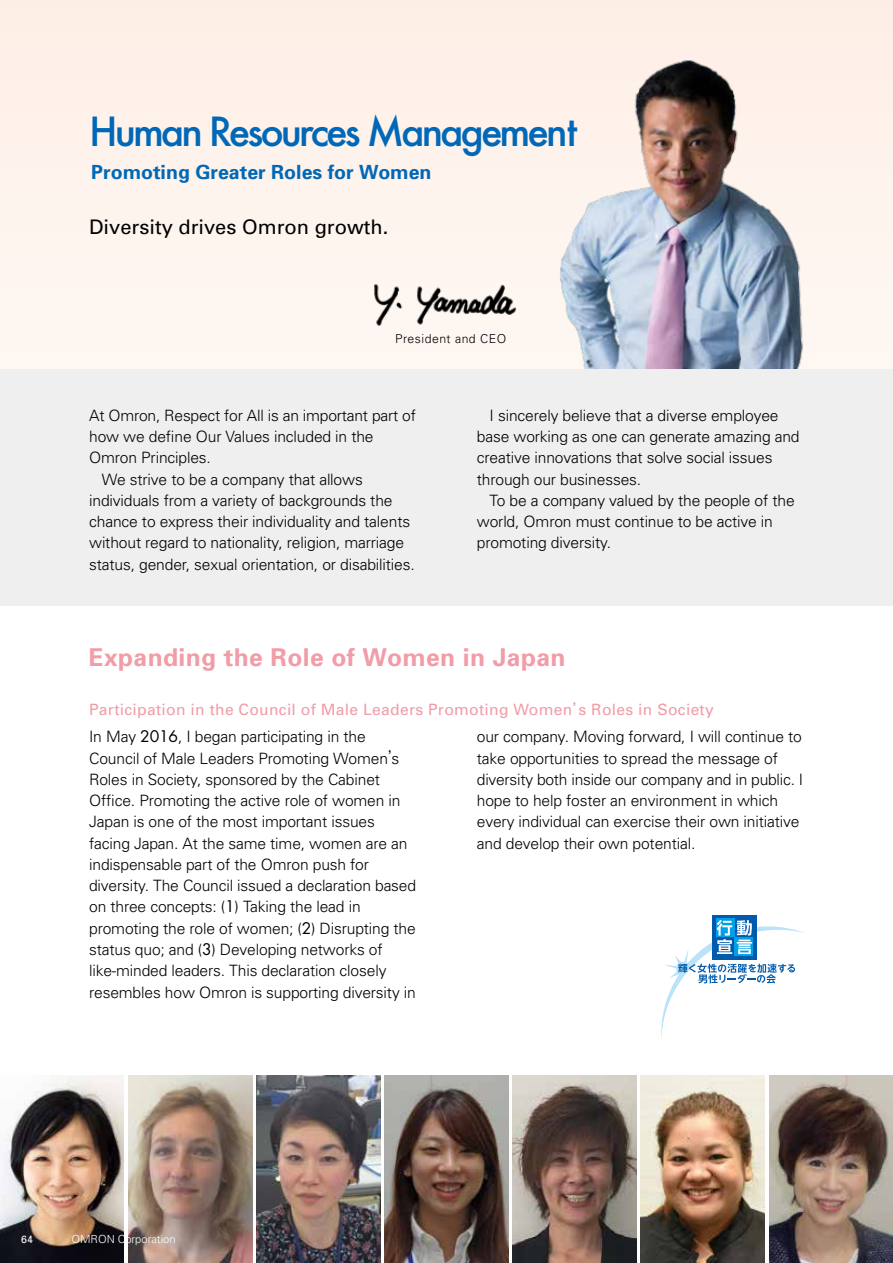
<style>
.page{position:relative;width:893px;height:1263px;background:#fff}
.page>*{position:absolute;margin:0;border:0;box-sizing:border-box;transform-origin:0 0}
.t1{font:500 39px "Futura";letter-spacing:-.075em;color:#0068b7}
.t2{font:700 24.6px "Univers";letter-spacing:.015em;color:#f19ca7}
.t3{font:20.1px "Univers";color:#000}
.t4{font:700 19.5px "Univers";color:#0068b7}
.t5{font:300 15.6px/21.3px "Univers";letter-spacing:-.01em;color:#000}
.t6{font:15.6px/27.5px "Univers";letter-spacing:.02em;color:#f19ca7}
.t7{font:300 12.3px "Univers";letter-spacing:.04em;color:#000}
.t8{font:300 11.1px "Univers";color:#fff}
.t9{font:10.5px "Univers";color:#fff}
.s1{font-family:"Gothic MB101 Pro";font-weight:500;font-size:14.85px}
.s2{font-weight:300;color:#000}
.s3{font-family:"Futura";color:#000}
.s4{font-family:"Gothic BBB Pro";font-weight:500;font-size:14.85px}
.s5{font-family:"Futura";font-weight:400}
</style>
<div class="page">
<div style="left:0;top:0;width:893px;height:383px;background:#fef3ed"></div>
<div style="left:0;top:369px;width:893px;height:237px;background:#efefef"></div>
<img style="left:560px;top:60px;width:243px;height:309px">
<div style="left:712px;top:915px;width:45px;height:44px;background:#005bac"></div>
<div style="left:716px;top:919px;width:19px;height:18px;background:#00a0e9"></div>
<svg style="left:661px;top:920px;width:143px;height:118px"></svg>
<img style="left:374px;top:284px;width:142px;height:42px">
<img style="left:384px;top:1076px;width:124px;height:187px">
<img style="left:256px;top:1076px;width:124px;height:187px">
<img style="left:128px;top:1076px;width:124px;height:187px">
<img style="left:641px;top:1076px;width:124px;height:187px">
<img style="left:769px;top:1076px;width:124px;height:187px">
<img style="left:513px;top:1076px;width:124px;height:187px">
<img style="left:0;top:1076px;width:124px;height:187px">
<h1 class="t1" style="left:89px;top:105px;width:490px">Human Resources Management</h1>
<p class="t4" style="left:91px;top:160px;width:342px">Promoting Greater Roles for Women</p>
<p class="t3" style="left:89px;top:214px;width:301px">Diversity drives Omron growth.</p>
<p class="t7" style="left:395px;top:331px;width:113px">President and CEO</p>
<p class="t5" style="left:89px;top:404px;width:328px">At Omron, Respect for All is an important part of</p>
<p class="t5" style="left:89px;top:425px;width:286px">how we define Our Values included in the</p>
<p class="t5" style="left:89px;top:447px;width:123px">Omron Principles.</p>
<p class="t5" style="left:102px;top:468px;width:262px">We strive to be a company that allows</p>
<p class="t5" style="left:89px;top:489px;width:305px">individuals from a variety of backgrounds the</p>
<p class="t5" style="left:89px;top:510px;width:323px">chance to express their individuality and talents</p>
<p class="t5" style="left:89px;top:532px;width:317px">without regard to nationality, religion, marriage</p>
<p class="t5" style="left:89px;top:553px;width:327px">status, gender, sexual orientation, or disabilities.</p>
<p class="t5" style="left:477px;top:404px;width:324px;text-indent:13px">I sincerely believe that a diverse employee base working as one can generate amazing and creative innovations that solve social issues through our businesses.</p>
<p class="t5" style="left:477px;top:489px;width:319px;text-indent:13px">To be a company valued by the people of the world, Omron must continue to be active in promoting diversity.</p>
<h2 class="t2" style="left:89px;top:641px;width:478px">Expanding the Role of Women in Japan</h2>
<p class="t6" style="left:89px;top:695px;width:626px">Participation in the Council of Male Leaders Promoting Women<span class="s1">’</span>s Roles in Society<br><span class="s2">In May</span> <span class="s3">2016</span><span class="s2">, I began participating in the</span></p>
<p class="t5" style="left:89px;top:747px;width:329px">Council of Male Leaders Promoting Women<span class="s4">’</span>s Roles in Society, sponsored by the Cabinet Office. Promoting the active role of women in Japan is one of the most important issues facing Japan. At the same time, women are an indispensable part of the Omron push for diversity. The Council issued a declaration based on three concepts: (<span class="s5">1</span>) Taking the lead in promoting the role of women; (<span class="s5">2</span>) Disrupting the status quo; and (<span class="s5">3</span>) Developing networks of like-minded leaders. This declaration closely resembles how Omron is supporting diversity in</p>
<p class="t5" style="left:477px;top:726px;width:328px">our company. Moving forward, I will continue to take opportunities to spread the message of diversity both inside our company and in public. I hope to help foster an environment in which every individual can exercise their own initiative and develop their own potential.</p>
<p class="t9" style="left:21px;top:1232px;width:13px">64</p>
<p class="t8" style="left:71px;top:1232px;width:106px">OMRON Corporation</p>
</div>
